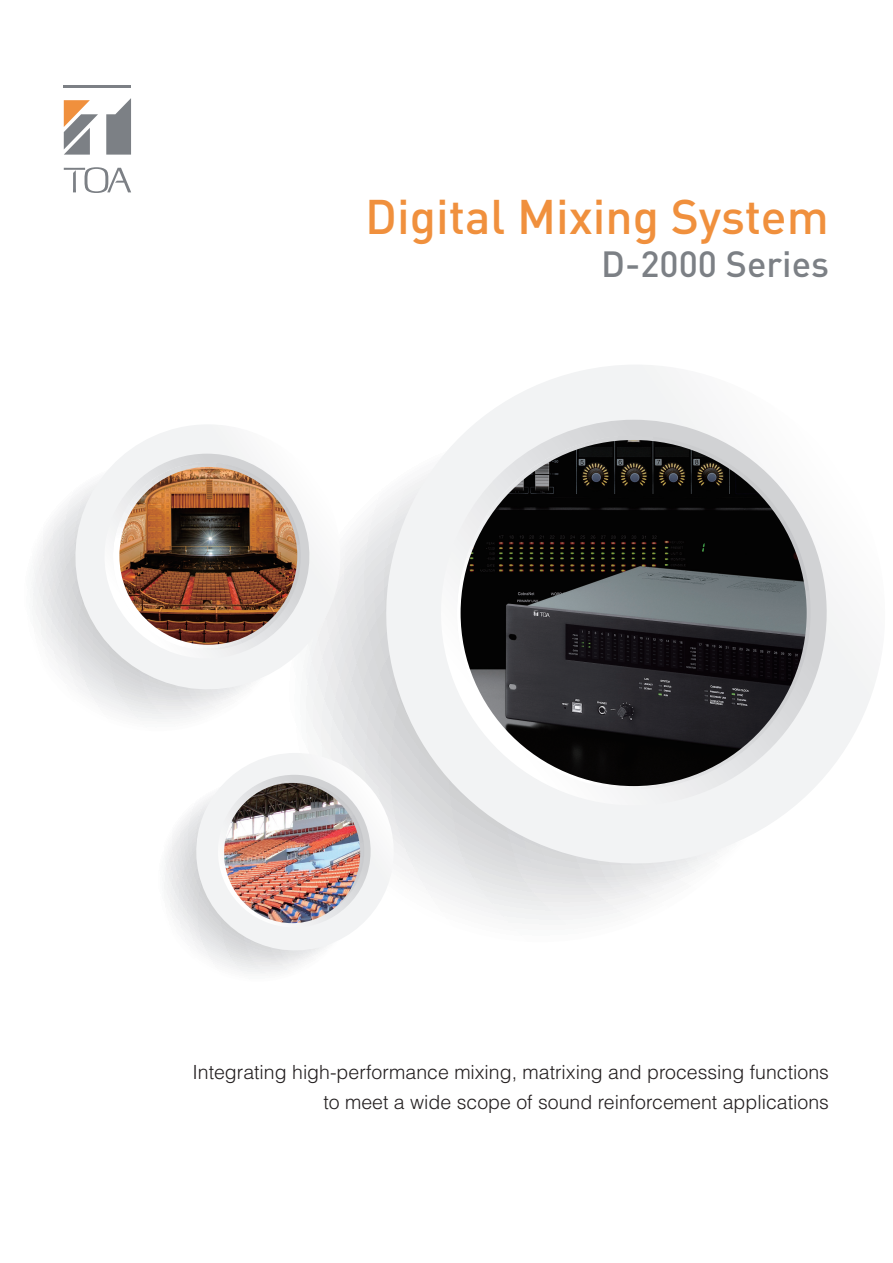
<style>
.page{position:relative;width:893px;height:1263px;background:#fff}
.page>*{position:absolute;margin:0;border:0;box-sizing:border-box;transform-origin:0 0}
.t1{font:500 48px "DINOT";color:#f0903d}
.t2{font:500 36px "DINOT";color:#7c8085}
.t3{font:300 19.5px/30px "Helvetica LT Std";color:#231f20;text-align:right}
</style>
<div class="page">
<svg style="left:64px;top:100px;width:34px;height:55px"></svg>
<hr style="left:64px;top:85px;width:67px;height:2px;background:#7c8085">
<svg style="left:106px;top:98px;width:25px;height:57px"></svg>
<svg style="left:64px;top:167px;width:67px;height:26px"></svg>
<svg style="left:306px;top:527px;width:358px;height:393px"></svg>
<svg style="left:362px;top:365px;width:515px;height:523px"></svg>
<svg style="left:417px;top:414px;width:433px;height:415px"></svg>
<svg style="left:32px;top:511px;width:190px;height:208px"></svg>
<svg style="left:62px;top:425px;width:291px;height:277px"></svg>
<svg style="left:92px;top:451px;width:230px;height:220px"></svg>
<img style="left:461px;top:440px;width:346px;height:346px;border-radius:173px">
<img style="left:119px;top:467px;width:178px;height:178px;border-radius:89px">
<svg style="left:164px;top:753px;width:239px;height:220px"></svg>
<img style="left:224px;top:783px;width:136px;height:140px">
<h1 class="t1" style="left:365px;top:179px;width:465px">Digital Mixing System</h1>
<h2 class="t2" style="left:601px;top:236px;width:230px">D-2000 Series</h2>
<p class="t3" style="left:192px;top:1056px;width:638px">Integrating high-performance mixing, matrixing and processing functions to meet a wide scope of sound reinforcement applications</p>
</div>
